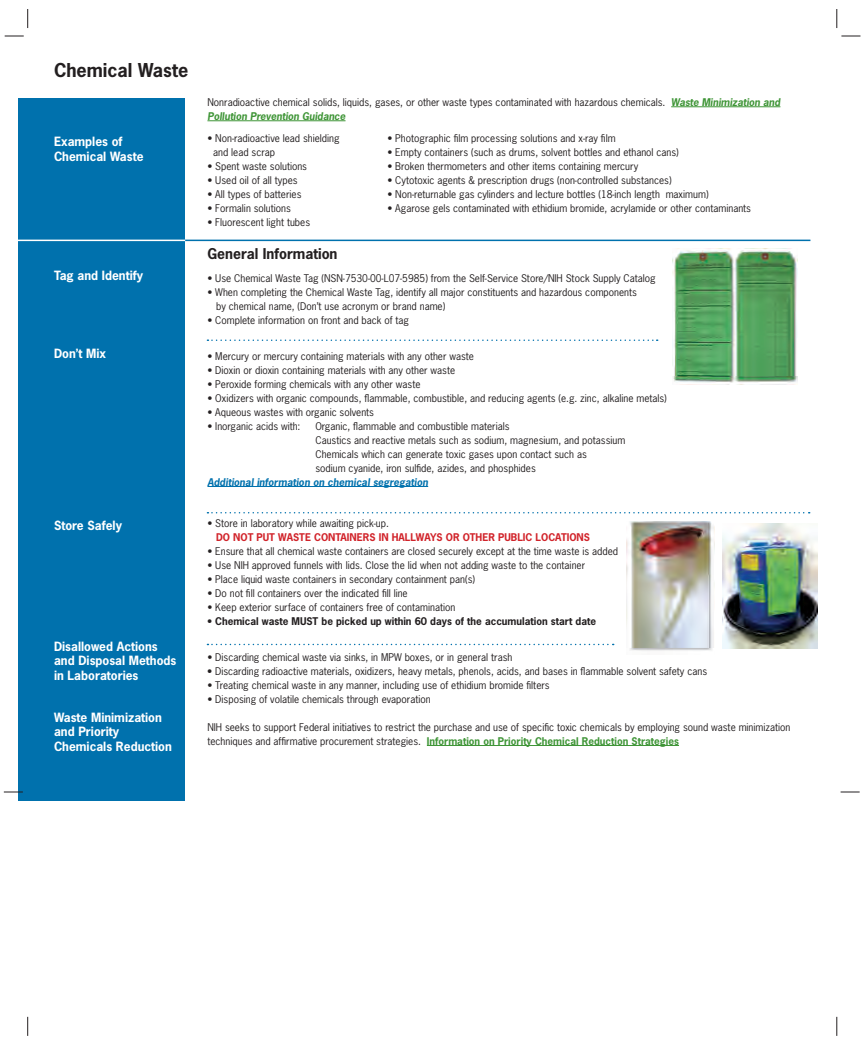
<style>
.page{position:relative;width:864px;height:1044px;background:#fff}
.page>*{position:absolute;margin:0;border:0;box-sizing:border-box;transform-origin:0 0}
.Main_Heading{font:700 18px "News Gothic Std";color:#231f20}
.Subheading{font:700 14px "News Gothic Std";color:#231f20}
._2_Subhead{font:700 12px/14.4px "News Gothic Std";color:#fff}
.body{font:10px/14px "News Gothic Std";color:#231f20}
.body-2{font:700 10px "News Gothic Std";color:#231f20}
.body-3{font:700 10px "News Gothic Std";color:#d1232a}
.t1{font:italic 700 10px "News Gothic Std";letter-spacing:-.005em;color:#3f9537}
.body-4{font:italic 700 10px "News Gothic Std";color:#0071ad}
.s1{font-weight:700}
.s2{font-weight:700;color:#3f9537}
</style>
<div class="page">
<svg style="left:837px;top:1017px;width:1px;height:19px"></svg>
<svg style="left:27px;top:1017px;width:1px;height:19px"></svg>
<svg style="left:837px;top:9px;width:1px;height:19px"></svg>
<svg style="left:27px;top:9px;width:1px;height:19px"></svg>
<svg style="left:5px;top:36px;width:19px;height:1px"></svg>
<svg style="left:841px;top:36px;width:19px;height:1px"></svg>
<hr style="left:207px;top:486px;width:221px;height:1px;background:#0071ad">
<hr style="left:427px;top:745px;width:252px;height:1px;background:#3f9537">
<div style="left:18px;top:98px;width:167px;height:703px;background:#0071ad"></div>
<svg style="left:4px;top:792px;width:19px;height:1px"></svg>
<svg style="left:841px;top:792px;width:19px;height:1px"></svg>
<img style="left:672px;top:249px;width:125px;height:136px">
<img style="left:627px;top:521px;width:88px;height:130px">
<img style="left:723px;top:523px;width:94px;height:126px">
<hr style="left:671px;top:107px;width:109px;height:1px;background:#3f9537">
<hr style="left:207px;top:121px;width:139px;height:1px;background:#3f9537">
<hr style="left:185px;top:240px;width:625px;height:1px;background:#0071ad">
<hr style="left:4px;top:240px;width:181px;height:1px;background:#fff">
<svg style="left:207px;top:644px;width:407px;height:1px"></svg>
<svg style="left:207px;top:512px;width:603px;height:2px"></svg>
<svg style="left:207px;top:340px;width:451px;height:1px"></svg>
<h1 class="Main_Heading" style="left:54px;top:58px;width:136px">Chemical Waste</h1>
<p class="body" style="left:207px;top:95px;width:460px">Nonradioactive chemical solids, liquids, gases, or other waste types contaminated with hazardous chemicals.</p>
<p class="t1" style="left:671px;top:95px;width:111px">Waste Minimization and</p>
<p class="t1" style="left:207px;top:109px;width:140px">Pollution Prevention Guidance</p>
<h3 class="_2_Subhead" style="left:54px;top:134px;width:91px">Examples of<br>Chemical Waste</h3>
<p class="body" style="left:207px;top:131px;width:134px">• Non-radioactive lead shielding</p>
<p class="body" style="left:387px;top:131px;width:230px">• Photographic film processing solutions and x-ray film</p>
<p class="body" style="left:213px;top:145px;width:64px">and lead scrap</p>
<p class="body" style="left:387px;top:145px;width:293px">• Empty containers (such as drums, solvent bottles and ethanol cans)</p>
<p class="body" style="left:207px;top:159px;width:101px">• Spent waste solutions</p>
<p class="body" style="left:387px;top:159px;width:252px">• Broken thermometers and other items containing mercury</p>
<p class="body" style="left:207px;top:173px;width:92px">• Used oil of all types</p>
<p class="body" style="left:387px;top:173px;width:286px">• Cytotoxic agents &amp; prescription drugs (non-controlled substances)</p>
<p class="body" style="left:207px;top:187px;width:96px">• All types of batteries</p>
<p class="body" style="left:387px;top:187px;width:323px">• Non-returnable gas cylinders and lecture bottles (18-inch length maximum)</p>
<p class="body" style="left:207px;top:201px;width:85px">• Formalin solutions</p>
<p class="body" style="left:387px;top:201px;width:365px">• Agarose gels contaminated with ethidium bromide, acrylamide or other contaminants</p>
<p class="body" style="left:207px;top:215px;width:104px">• Fluorescent light tubes</p>
<h2 class="Subheading" style="left:207px;top:244px;width:132px">General Information</h2>
<h3 class="_2_Subhead" style="left:54px;top:268px;width:91px">Tag and Identify</h3>
<p class="body" style="left:207px;top:271px;width:450px">• Use Chemical Waste Tag (NSN-7530-00-L07-5985) from the Self-Service Store/NIH Stock Supply Catalog</p>
<p class="body" style="left:207px;top:285px;width:431px">• When completing the Chemical Waste Tag, identify all major constituents and hazardous components</p>
<p class="body" style="left:216px;top:299px;width:231px">by chemical name, (Don’t use acronym or brand name)</p>
<p class="body" style="left:207px;top:313px;width:203px">• Complete information on front and back of tag</p>
<h3 class="_2_Subhead" style="left:54px;top:346px;width:54px">Don’t Mix</h3>
<p class="body" style="left:207px;top:349px;width:268px">• Mercury or mercury containing materials with any other waste</p>
<p class="body" style="left:207px;top:363px;width:249px">• Dioxin or dioxin containing materials with any other waste</p>
<p class="body" style="left:207px;top:377px;width:215px">• Peroxide forming chemicals with any other waste</p>
<p class="body" style="left:207px;top:391px;width:461px">• Oxidizers with organic compounds, flammable, combustible, and reducing agents (e.g. zinc, alkaline metals)</p>
<p class="body" style="left:207px;top:405px;width:168px">• Aqueous wastes with organic solvents</p>
<p class="body" style="left:207px;top:419px;width:95px">• Inorganic acids with:</p>
<p class="body" style="left:315px;top:419px;width:196px">Organic, flammable and combustible materials</p>
<p class="body" style="left:315px;top:433px;width:311px">Caustics and reactive metals such as sodium, magnesium, and potassium</p>
<p class="body" style="left:315px;top:447px;width:273px">Chemicals which can generate toxic gases upon contact such as</p>
<p class="body" style="left:315px;top:461px;width:222px">sodium cyanide, iron sulfide, azides, and phosphides</p>
<p class="body-4" style="left:207px;top:475px;width:222px">Additional information on chemical segregation</p>
<h3 class="_2_Subhead" style="left:54px;top:518px;width:70px">Store Safely</h3>
<p class="body" style="left:207px;top:516px;width:183px">• Store in laboratory while awaiting pick-up.</p>
<p class="body-3" style="left:216px;top:530px;width:375px">DO NOT PUT WASTE CONTAINERS IN HALLWAYS OR OTHER PUBLIC LOCATIONS</p>
<p class="body" style="left:207px;top:544px;width:412px">• Ensure that all chemical waste containers are closed securely except at the time waste is added</p>
<p class="body" style="left:207px;top:558px;width:379px">• Use NIH approved funnels with lids. Close the lid when not adding waste to the container</p>
<p class="body" style="left:207px;top:572px;width:269px">• Place liquid waste containers in secondary containment pan(s)</p>
<p class="body" style="left:207px;top:586px;width:202px">• Do not fill containers over the indicated fill line</p>
<p class="body" style="left:207px;top:600px;width:249px">• Keep exterior surface of containers free of contamination</p>
<p class="body-2" style="left:207px;top:614px;width:390px">• Chemical waste MUST be picked up within 60 days of the accumulation start date</p>
<h3 class="_2_Subhead" style="left:54px;top:639px;width:124px">Disallowed Actions and Disposal Methods in Laboratories</h3>
<p class="body" style="left:207px;top:650px;width:306px">• Discarding chemical waste via sinks, in MPW boxes, or in general trash</p>
<p class="body" style="left:207px;top:664px;width:501px"><span class="s1">•</span> Discarding radioactive materials, oxidizers, heavy metals, phenols, acids, and bases in flammable solvent safety cans</p>
<p class="body" style="left:207px;top:678px;width:344px">• Treating chemical waste in any manner, including use of ethidium bromide filters</p>
<p class="body" style="left:207px;top:692px;width:225px">• Disposing of volatile chemicals through evaporation</p>
<h3 class="_2_Subhead" style="left:54px;top:710px;width:119px">Waste Minimization and Priority<br>Chemicals Reduction</h3>
<p class="body" style="left:207px;top:720px;width:585px">NIH seeks to support Federal initiatives to restrict the purchase and use of specific toxic chemicals by employing sound waste minimization techniques and affirmative procurement strategies. <span class="s2">Information on Priority Chemical Reduction Strategies</span></p>
</div>
